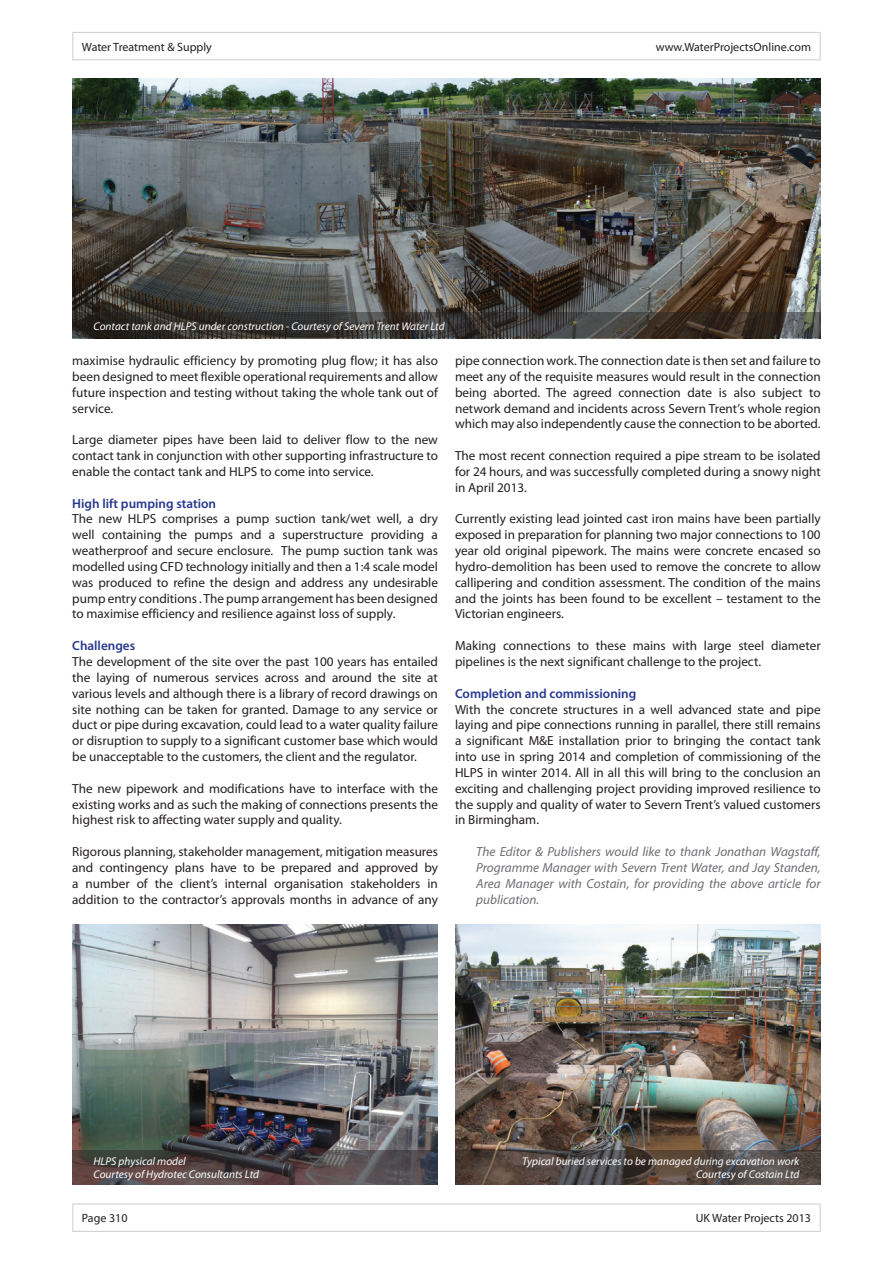
<style>
.page{position:relative;width:893px;height:1263px;background:#fff}
.page>*{position:absolute;margin:0;border:0;box-sizing:border-box;transform-origin:0 0}
.t1{font:13.2px/15.9px "Myriad Pro";color:#231f20;text-align:justify}
.t2{font:italic 13.2px/15.9px "Myriad Pro";color:#6c6d70;text-align:justify}
.t3{font:600 13.2px "Myriad Pro";color:#283890}
.t4{font:12px "Myriad Pro";color:#231f20}
.t5{font:italic 11.25px/13.5px "Myriad Pro";color:#fff}
</style>
<div class="page">
<div style="left:72px;top:32px;width:749px;height:28px;border:1px solid #d1d2d4"></div>
<div style="left:72px;top:1203px;width:749px;height:29px;border:1px solid #d1d2d4"></div>
<img style="left:72px;top:925px;width:366px;height:225px">
<svg style="left:72px;top:1150px;width:366px;height:34px;background:#4f4547"></svg>
<img style="left:455px;top:925px;width:366px;height:225px">
<svg style="left:455px;top:1150px;width:366px;height:34px;background:#524843"></svg>
<img style="left:72px;top:79px;width:748px;height:234px">
<svg style="left:72px;top:313px;width:749px;height:25px;background:#393531"></svg>
<p class="t4" style="left:82px;top:39px;width:131px">Water Treatment &amp; Supply</p>
<p class="t4" style="left:656px;top:39px;width:157px">www.WaterProjectsOnline.com</p>
<p class="t5" style="left:94px;top:319px;width:353px">Contact tank and HLPS under construction - Courtesy of Severn Trent Water Ltd</p>
<p class="t1" style="left:72px;top:352px;width:367px">maximise hydraulic efficiency by promoting plug flow; it has also been designed to meet flexible operational requirements and allow future inspection and testing without taking the whole tank out of service.</p>
<p class="t1" style="left:72px;top:432px;width:367px">Large diameter pipes have been laid to deliver flow to the new contact tank in conjunction with other supporting infrastructure to enable the contact tank and HLPS to come into service.</p>
<p class="t3" style="left:72px;top:495px;width:145px">High lift pumping station</p>
<p class="t1" style="left:72px;top:511px;width:367px">The new HLPS comprises a pump suction tank/wet well, a dry well containing the pumps and a superstructure providing a weatherproof and secure enclosure. The pump suction tank was modelled using CFD technology initially and then a 1:4 scale model was produced to refine the design and address any undesirable pump entry conditions . The pump arrangement has been designed to maximise efficiency and resilience against loss of supply.</p>
<p class="t3" style="left:72px;top:637px;width:65px">Challenges</p>
<p class="t1" style="left:72px;top:653px;width:367px">The development of the site over the past 100 years has entailed the laying of numerous services across and around the site at various levels and although there is a library of record drawings on site nothing can be taken for granted. Damage to any service or duct or pipe during excavation, could lead to a water quality failure or disruption to supply to a significant customer base which would be unacceptable to the customers, the client and the regulator.</p>
<p class="t1" style="left:72px;top:780px;width:367px">The new pipework and modifications have to interface with the existing works and as such the making of connections presents the highest risk to affecting water supply and quality.</p>
<p class="t1" style="left:72px;top:843px;width:367px">Rigorous planning, stakeholder management, mitigation measures and contingency plans have to be prepared and approved by a number of the client’s internal organisation stakeholders in addition to the contractor’s approvals months in advance of any</p>
<p class="t1" style="left:455px;top:352px;width:367px">pipe connection work. The connection date is then set and failure to meet any of the requisite measures would result in the connection being aborted. The agreed connection date is also subject to network demand and incidents across Severn Trent’s whole region which may also independently cause the connection to be aborted.</p>
<p class="t1" style="left:455px;top:447px;width:367px">The most recent connection required a pipe stream to be isolated for 24 hours, and was successfully completed during a snowy night in April 2013.</p>
<p class="t1" style="left:455px;top:511px;width:367px">Currently existing lead jointed cast iron mains have been partially exposed in preparation for planning two major connections to 100 year old original pipework. The mains were concrete encased so hydro-demolition has been used to remove the concrete to allow callipering and condition assessment. The condition of the mains and the joints has been found to be excellent – testament to the Victorian engineers.</p>
<p class="t1" style="left:455px;top:637px;width:367px">Making connections to these mains with large steel diameter pipelines is the next significant challenge to the project.</p>
<p class="t3" style="left:455px;top:685px;width:183px">Completion and commissioning</p>
<p class="t1" style="left:455px;top:701px;width:367px">With the concrete structures in a well advanced state and pipe laying and pipe connections running in parallel, there still remains a significant M&amp;E installation prior to bringing the contact tank into use in spring 2014 and completion of commissioning of the HLPS in winter 2014. All in all this will bring to the conclusion an exciting and challenging project providing improved resilience to the supply and quality of water to Severn Trent’s valued customers in Birmingham.</p>
<p class="t2" style="left:476px;top:843px;width:346px">The Editor &amp; Publishers would like to thank Jonathan Wagstaff, Programme Manager with Severn Trent Water, and Jay Standen, Area Manager with Costain, for providing the above article for publication.</p>
<p class="t5" style="left:94px;top:1154px;width:167px">HLPS physical model<br>Courtesy of Hydrotec Consultants Ltd</p>
<p class="t5" style="left:522px;top:1154px;width:279px;text-align:right">Typical buried services to be managed during excavation work<br>Courtesy of Costain Ltd</p>
<p class="t4" style="left:82px;top:1211px;width:47px">Page 310</p>
<p class="t4" style="left:696px;top:1211px;width:117px">UK Water Projects 2013</p>
</div>
